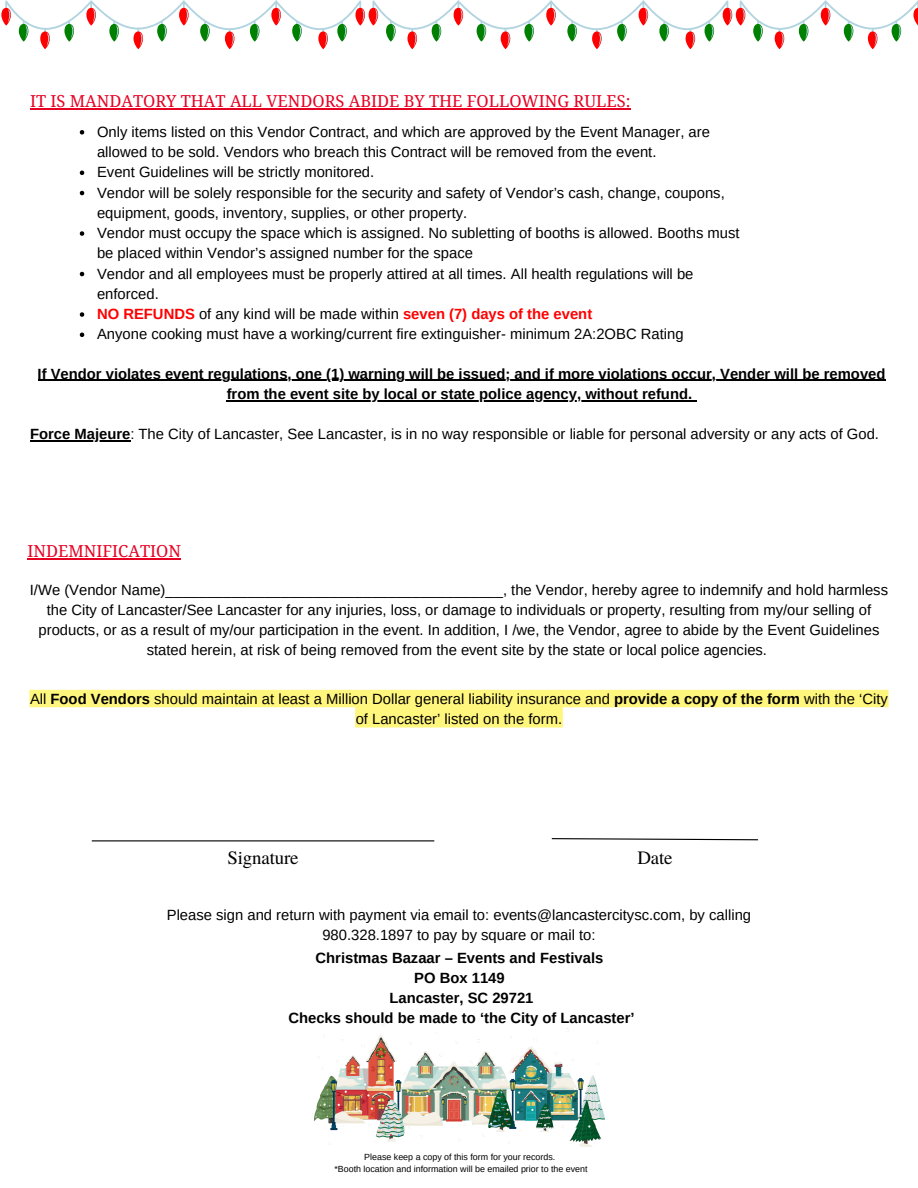
<style>
.page{position:relative;width:918px;height:1188px;background:#fff}
.page>*{position:absolute;margin:0;border:0;box-sizing:border-box;transform-origin:0 0}
.t1{font:18.9px "Te X Gyre Termes";letter-spacing:-.01em;color:#000}
.t2{font:16.5px "Noto Serif";color:#e60022}
.t3{font:14.85px/20.2px "Arimo";color:#000}
.t4{font:700 14.85px/20.2px "Arimo";color:#000;text-align:center}
.t5{font:700 14.85px "Arimo";color:#f00}
.t6{font:8.85px "Arimo";color:#000}
.s1{font-weight:400;color:#000}
.s2{font-weight:700}
</style>
<div class="page">
<svg style="left:1px;top:0;width:917px;height:49px"></svg>
<hr style="left:92px;top:840px;width:342px;height:1px;background:#000">
<svg style="left:551px;top:838px;width:208px;height:3px"></svg>
<img style="left:314px;top:1018px;width:290px;height:128px">
<hr style="left:30px;top:108px;width:600px;height:2px;background:#e60022">
<svg style="left:80px;top:130px;width:4px;height:5px"></svg>
<svg style="left:80px;top:171px;width:4px;height:4px"></svg>
<svg style="left:80px;top:191px;width:4px;height:4px"></svg>
<svg style="left:80px;top:231px;width:4px;height:5px"></svg>
<svg style="left:80px;top:272px;width:4px;height:4px"></svg>
<svg style="left:80px;top:312px;width:4px;height:5px"></svg>
<svg style="left:80px;top:333px;width:4px;height:4px"></svg>
<hr style="left:38px;top:380px;width:848px;height:1px;background:#000">
<hr style="left:227px;top:400px;width:465px;height:1px;background:#000">
<hr style="left:30px;top:440px;width:100px;height:1px;background:#000">
<hr style="left:27px;top:558px;width:154px;height:1px;background:#e60022">
<svg style="left:29px;top:690px;width:860px;height:38px"></svg>
<p class="t2" style="left:30px;top:90px;width:602px">IT IS MANDATORY THAT ALL VENDORS ABIDE BY THE FOLLOWING RULES:</p>
<p class="t3" style="left:97px;top:122px;width:614px">Only items listed on this Vendor Contract, and which are approved by the Event Manager, are allowed to be sold. Vendors who breach this Contract will be removed from the event.</p>
<p class="t3" style="left:97px;top:162px;width:279px">Event Guidelines will be strictly monitored.</p>
<p class="t3" style="left:97px;top:182px;width:629px">Vendor will be solely responsible for the security and safety of Vendor’s cash, change, coupons, equipment, goods, inventory, supplies, or other property.</p>
<p class="t3" style="left:97px;top:223px;width:644px">Vendor must occupy the space which is assigned. No subletting of booths is allowed. Booths must be placed within Vendor’s assigned number for the space</p>
<p class="t3" style="left:97px;top:263px;width:598px">Vendor and all employees must be properly attired at all times. All health regulations will be enforced.</p>
<p class="t5" style="left:97px;top:306px;width:497px">NO REFUNDS <span class="s1">of any kind will be made within</span> seven (7) days of the event</p>
<p class="t3" style="left:97px;top:324px;width:588px">Anyone cooking must have a working/current fire extinguisher- minimum 2A:2OBC Rating</p>
<p class="t4" style="left:38px;top:364px;width:849px">If Vendor violates event regulations, one (1) warning will be issued; and if more violations occur, Vender will be removed from the event site by local or state police agency, without refund.</p>
<p class="t3" style="left:30px;top:424px;width:850px"><span class="s2">Force Majeure</span>: The City of Lancaster, See Lancaster, is in no way responsible or liable for personal adversity or any acts of God.</p>
<p class="t2" style="left:27px;top:540px;width:155px">INDEMNIFICATION</p>
<p class="t3" style="left:30px;top:579px;width:860px;text-align:center">I/We (Vendor Name)_________________________________________, the Vendor, hereby agree to indemnify and hold harmless the City of Lancaster/See Lancaster for any injuries, loss, or damage to individuals or property, resulting from my/our selling of products, or as a result of my/our participation in the event. In addition, I /we, the Vendor, agree to abide by the Event Guidelines stated herein, at risk of being removed from the event site by the state or local police agencies.</p>
<p class="t3" style="left:30px;top:688px;width:859px;text-align:center">All <span class="s2">Food Vendors</span> should maintain at least a Million Dollar general liability insurance and <span class="s2">provide a copy of the form</span> with the ‘City of Lancaster’ listed on the form.</p>
<p class="t1" style="left:228px;top:844px;width:73px">Signature</p>
<p class="t1" style="left:637px;top:844px;width:37px">Date</p>
<p class="t3" style="left:167px;top:904px;width:586px;text-align:center">Please sign and return with payment via email to: events@lancastercitysc.com, by calling<br>980.328.1897 to pay by square or mail to:</p>
<p class="t4" style="left:316px;top:947px;width:289px">Christmas Bazaar – Events and Festivals</p>
<p class="t4" style="left:414px;top:968px;width:92px">PO Box 1149</p>
<p class="t4" style="left:390px;top:988px;width:145px">Lancaster, SC 29721</p>
<p class="t4" style="left:288px;top:1008px;width:348px">Checks should be made to ‘the City of Lancaster’</p>
<p class="t6" style="left:364px;top:1152px;width:192px">Please keep a copy of this form for your records.</p>
<p class="t6" style="left:334px;top:1164px;width:255px">*Booth location and information will be emailed prior to the event</p>
</div>
